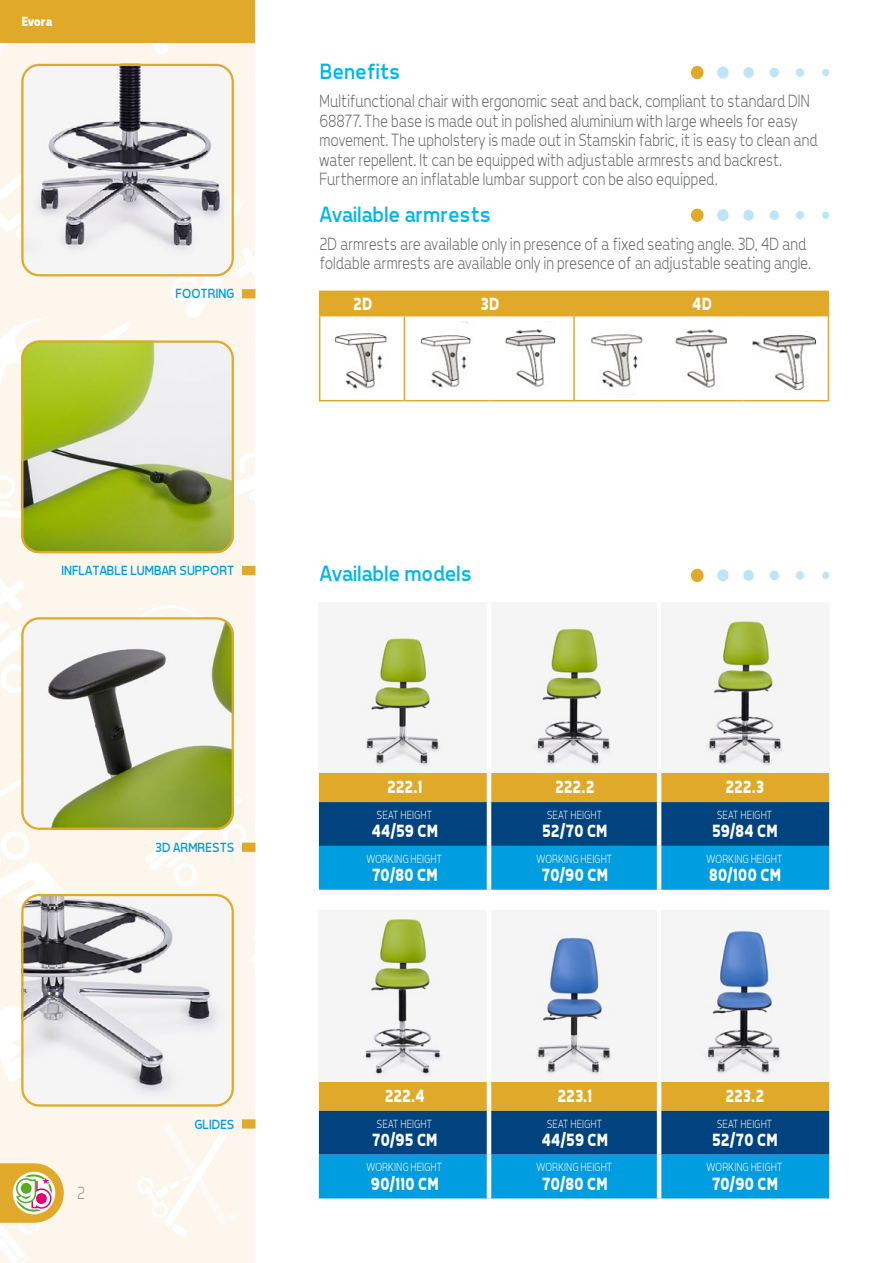
<style>
.page{position:relative;width:893px;height:1263px;background:#fff}
.page>*{position:absolute;margin:0;border:0;box-sizing:border-box;transform-origin:0 0}
.Scheda_Titoletto_Par{font:22.5px "Tepeno Sans";color:#00b6e8}
.t1{font:300 18px/19.5px "Tepeno Sans";letter-spacing:.005em;color:#646567;scale:.9 1}
.t2{font:700 18px "Tepeno Sans";letter-spacing:.005em;color:#fff;scale:.9 1}
.t3{font:300 18px "Tepeno Sans";color:#989191;scale:.9 1}
.Descrizione-Colonna{font:13.5px "Tepeno Sans";color:#009ee0}
.t4{font:700 13.5px "Tepeno Sans";letter-spacing:-.02em;color:#fff}
.t5{font:300 12px "Tepeno Sans";letter-spacing:.035em;color:#fff;scale:.9 1}
</style>
<div class="page">
<div style="left:0;top:0;width:255px;height:1263px;background:#fcf6ec"></div>
<svg style="left:135px;top:43px;width:83px;height:21px"></svg>
<svg style="left:144px;top:796px;width:104px;height:90px"></svg>
<svg style="left:0;top:579px;width:24px;height:114px"></svg>
<svg style="left:0;top:174px;width:21px;height:67px"></svg>
<svg style="left:0;top:318px;width:49px;height:67px"></svg>
<svg style="left:0;top:475px;width:21px;height:44px"></svg>
<svg style="left:0;top:755px;width:66px;height:149px"></svg>
<svg style="left:137px;top:1126px;width:110px;height:111px"></svg>
<svg style="left:234px;top:452px;width:21px;height:48px"></svg>
<svg style="left:0;top:43px;width:53px;height:21px"></svg>
<svg style="left:251px;top:936px;width:4px;height:28px"></svg>
<svg style="left:78px;top:198px;width:177px;height:142px"></svg>
<svg style="left:0;top:1006px;width:21px;height:77px"></svg>
<svg style="left:140px;top:605px;width:62px;height:12px"></svg>
<div style="left:0;top:0;width:255px;height:43px;background:#e0a92a"></div>
<svg style="left:0;top:1163px;width:64px;height:100px"></svg>
<div style="left:822px;top:69px;width:7px;height:7px;background:#bde4f7;border-radius:50%"></div>
<div style="left:796px;top:68px;width:8px;height:9px;background:#bde4f7;border-radius:50%"></div>
<div style="left:769px;top:68px;width:10px;height:9px;background:#bde4f7;border-radius:50%"></div>
<div style="left:743px;top:67px;width:11px;height:11px;background:#bde4f7;border-radius:50%"></div>
<div style="left:717px;top:66px;width:12px;height:13px;background:#bde4f7;border-radius:50%"></div>
<div style="left:691px;top:66px;width:13px;height:13px;background:#e0a92a;border-radius:50%"></div>
<div style="left:822px;top:211px;width:7px;height:8px;background:#bde4f7;border-radius:50%"></div>
<div style="left:796px;top:211px;width:8px;height:9px;background:#bde4f7;border-radius:50%"></div>
<div style="left:769px;top:210px;width:10px;height:10px;background:#bde4f7;border-radius:50%"></div>
<div style="left:743px;top:210px;width:11px;height:11px;background:#bde4f7;border-radius:50%"></div>
<div style="left:717px;top:209px;width:12px;height:12px;background:#bde4f7;border-radius:50%"></div>
<div style="left:691px;top:209px;width:13px;height:13px;background:#e0a92a;border-radius:50%"></div>
<div style="left:822px;top:572px;width:7px;height:7px;background:#bde4f7;border-radius:50%"></div>
<div style="left:796px;top:571px;width:8px;height:9px;background:#bde4f7;border-radius:50%"></div>
<div style="left:769px;top:570px;width:10px;height:10px;background:#bde4f7;border-radius:50%"></div>
<div style="left:743px;top:570px;width:11px;height:11px;background:#bde4f7;border-radius:50%"></div>
<div style="left:717px;top:569px;width:12px;height:12px;background:#bde4f7;border-radius:50%"></div>
<div style="left:691px;top:569px;width:13px;height:13px;background:#e0a92a;border-radius:50%"></div>
<svg style="left:319px;top:773px;width:510px;height:117px;background:#387f8e"></svg>
<hr style="left:487px;top:772px;width:4px;height:30px;background:#fff">
<hr style="left:657px;top:772px;width:4px;height:30px;background:#fff">
<hr style="left:487px;top:802px;width:4px;height:44px;background:#fff">
<hr style="left:657px;top:802px;width:4px;height:44px;background:#fff">
<hr style="left:487px;top:846px;width:4px;height:44px;background:#fff">
<hr style="left:657px;top:846px;width:4px;height:44px;background:#fff">
<img style="left:359px;top:632px;width:85px;height:139px">
<img style="left:531px;top:625px;width:85px;height:146px">
<img style="left:702px;top:613px;width:85px;height:158px">
<svg style="left:319px;top:1082px;width:510px;height:116px;background:#387f8e"></svg>
<hr style="left:657px;top:1081px;width:4px;height:30px;background:#fff">
<hr style="left:657px;top:1111px;width:4px;height:44px;background:#fff">
<hr style="left:657px;top:1155px;width:4px;height:43px;background:#fff">
<hr style="left:487px;top:1081px;width:4px;height:30px;background:#fff">
<hr style="left:487px;top:1111px;width:4px;height:44px;background:#fff">
<hr style="left:487px;top:1155px;width:4px;height:43px;background:#fff">
<img style="left:359px;top:911px;width:91px;height:169px">
<img style="left:531px;top:933px;width:85px;height:147px">
<img style="left:701px;top:921px;width:85px;height:159px">
<hr style="left:319px;top:316px;width:1px;height:84px;background:#e0a92a">
<hr style="left:828px;top:316px;width:1px;height:84px;background:#e0a92a">
<hr style="left:319px;top:400px;width:85px;height:1px;background:#e0a92a">
<hr style="left:404px;top:400px;width:85px;height:1px;background:#e0a92a">
<hr style="left:489px;top:400px;width:85px;height:1px;background:#e0a92a">
<hr style="left:574px;top:400px;width:85px;height:1px;background:#e0a92a">
<hr style="left:659px;top:400px;width:85px;height:1px;background:#e0a92a">
<hr style="left:744px;top:400px;width:85px;height:1px;background:#e0a92a">
<div style="left:319px;top:291px;width:510px;height:25px;background:#e0a92a"></div>
<hr style="left:573px;top:292px;width:2px;height:23px;background:#e0a92a">
<hr style="left:404px;top:316px;width:1px;height:84px;background:#e0a92a">
<hr style="left:573px;top:316px;width:2px;height:84px;background:#e0a92a">
<img style="left:335px;top:333px;width:52px;height:56px">
<img style="left:421px;top:322px;width:51px;height:66px">
<img style="left:505px;top:329px;width:51px;height:58px">
<img style="left:591px;top:334px;width:52px;height:54px">
<img style="left:675px;top:329px;width:52px;height:59px">
<img style="left:752px;top:335px;width:65px;height:55px">
<img style="left:24px;top:64px;width:210px;height:212px">
<div style="left:21px;top:64px;width:213px;height:212px;border:2px solid #e0a92a;border-radius:17px"></div>
<div style="left:242px;top:289px;width:13px;height:9px;background:#e0a92a"></div>
<img style="left:21px;top:894px;width:213px;height:212px">
<div style="left:21px;top:894px;width:213px;height:212px;border:2px solid #e0a92a;border-radius:17px"></div>
<div style="left:242px;top:1119px;width:13px;height:9px;background:#e0a92a"></div>
<img style="left:21px;top:340px;width:213px;height:213px">
<div style="left:21px;top:340px;width:213px;height:213px;border:2px solid #e0a92a;border-radius:17px"></div>
<div style="left:242px;top:566px;width:13px;height:9px;background:#e0a92a"></div>
<img style="left:21px;top:617px;width:213px;height:213px">
<div style="left:21px;top:617px;width:213px;height:213px;border:2px solid #e0a92a;border-radius:17px"></div>
<div style="left:242px;top:843px;width:13px;height:9px;background:#e0a92a"></div>
<p class="t4" style="left:21px;top:13px;width:32px">Evora</p>
<p class="Descrizione-Colonna" style="left:175px;top:286px;width:60px">FOOTRING</p>
<p class="Scheda_Titoletto_Par" style="left:319px;top:58px;width:82px">Benefits</p>
<p class="t1" style="left:319px;top:91px;width:555px">Multifunctional chair with ergonomic seat and back, compliant to standard DIN 68877. The base is made out in polished aluminium with large wheels for easy movement. The upholstery is made out in Stamskin fabric, it is easy to clean and water repellent. It can be equipped with adjustable armrests and backrest.</p>
<p class="t1" style="left:319px;top:169px;width:444px">Furthermore an inflatable lumbar support con be also equipped.</p>
<p class="Scheda_Titoletto_Par" style="left:319px;top:201px;width:172px">Available armrests</p>
<p class="t1" style="left:319px;top:233px;width:547px">2D armrests are available only in presence of a fixed seating angle. 3D, 4D and foldable armrests are available only in presence of an adjustable seating angle.</p>
<p class="t2" style="left:352px;top:293px;width:23px">2D</p>
<p class="t2" style="left:480px;top:293px;width:23px">3D</p>
<p class="t2" style="left:691px;top:293px;width:24px">4D</p>
<p class="Descrizione-Colonna" style="left:61px;top:563px;width:175px">INFLATABLE LUMBAR SUPPORT</p>
<p class="Descrizione-Colonna" style="left:154px;top:839px;width:81px">3D ARMRESTS</p>
<p class="t3" style="left:77px;top:1182px;width:10px">2</p>
<p class="Descrizione-Colonna" style="left:194px;top:1116px;width:42px">GLIDES</p>
<p class="Scheda_Titoletto_Par" style="left:319px;top:560px;width:153px">Available models</p>
<p class="t2" style="left:386px;top:777px;width:40px">222.1</p>
<p class="t2" style="left:554px;top:777px;width:45px">222.2</p>
<p class="t2" style="left:725px;top:777px;width:45px">222.3</p>
<p class="t5" style="left:376px;top:808px;width:63px">SEAT HEIGHT</p>
<p class="t2" style="left:371px;top:821px;width:75px">44/59 CM</p>
<p class="t5" style="left:546px;top:808px;width:63px">SEAT HEIGHT</p>
<p class="t2" style="left:541px;top:821px;width:74px">52/70 CM</p>
<p class="t5" style="left:716px;top:808px;width:63px">SEAT HEIGHT</p>
<p class="t2" style="left:711px;top:821px;width:74px">59/84 CM</p>
<p class="t5" style="left:366px;top:851px;width:86px">WORKING HEIGHT</p>
<p class="t2" style="left:371px;top:864px;width:74px">70/80 CM</p>
<p class="t5" style="left:536px;top:851px;width:86px">WORKING HEIGHT</p>
<p class="t2" style="left:541px;top:864px;width:75px">70/90 CM</p>
<p class="t5" style="left:706px;top:851px;width:86px">WORKING HEIGHT</p>
<p class="t2" style="left:708px;top:864px;width:82px">80/100 CM</p>
<p class="t2" style="left:384px;top:1085px;width:46px">222.4</p>
<p class="t2" style="left:557px;top:1085px;width:40px">223.1</p>
<p class="t2" style="left:725px;top:1085px;width:44px">223.2</p>
<p class="t5" style="left:376px;top:1116px;width:63px">SEAT HEIGHT</p>
<p class="t2" style="left:371px;top:1129px;width:74px">70/95 CM</p>
<p class="t5" style="left:546px;top:1116px;width:63px">SEAT HEIGHT</p>
<p class="t2" style="left:541px;top:1129px;width:75px">44/59 CM</p>
<p class="t5" style="left:716px;top:1116px;width:63px">SEAT HEIGHT</p>
<p class="t2" style="left:711px;top:1129px;width:74px">52/70 CM</p>
<p class="t5" style="left:366px;top:1160px;width:86px">WORKING HEIGHT</p>
<p class="t2" style="left:370px;top:1173px;width:77px">90/110 CM</p>
<p class="t5" style="left:536px;top:1160px;width:86px">WORKING HEIGHT</p>
<p class="t2" style="left:541px;top:1173px;width:74px">70/80 CM</p>
<p class="t5" style="left:706px;top:1160px;width:86px">WORKING HEIGHT</p>
<p class="t2" style="left:711px;top:1173px;width:75px">70/90 CM</p>
</div>
